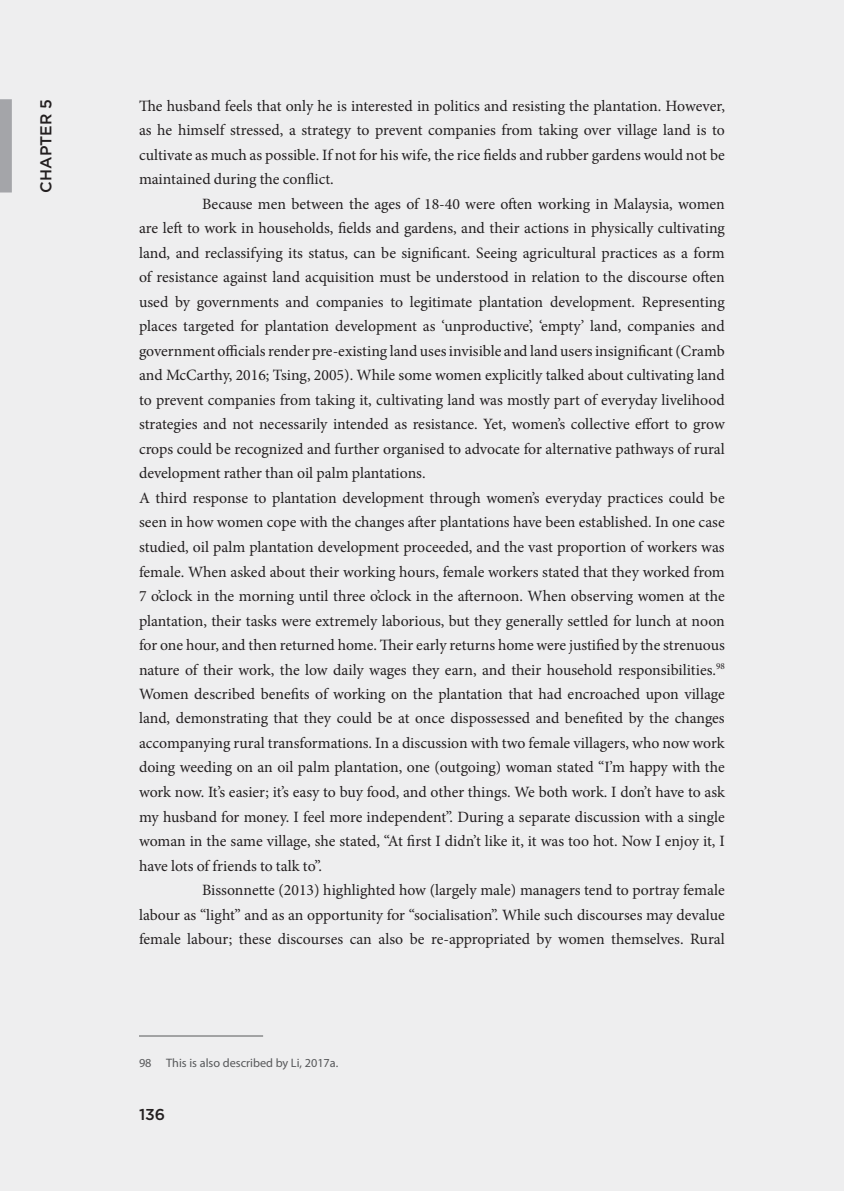
<style>
.page{position:relative;width:844px;height:1191px;background:#fff}
.page>*{position:absolute;margin:0;border:0;box-sizing:border-box;transform-origin:0 0}
._08_Eerste_text{font:15.75px/24.5px "Minion Pro";letter-spacing:-.005em;color:#231f20;text-align:justify}
._09_Text{font:15.75px/24.5px "Minion Pro";letter-spacing:-.005em;color:#231f20;text-align:justify}
.t1{font:500 15.75px "Gotham";color:#231f20}
._18_Footnote_text{font:12.25px "Myriad Pro";color:#57585a}
</style>
<div class="page">
<div style="left:0;top:0;width:843px;height:1191px;background:#eeeeef"></div>
<div style="left:0;top:99px;width:12px;height:93px;background:#a4a5a9"></div>
<hr style="left:139px;top:1035px;width:124px;height:1px;background:#57585a">
<p class="t1" style="left:37px;top:192px;width:95px;rotate:-90deg">CHAPTER 5</p>
<p class="_08_Eerste_text" style="left:139px;top:93px;width:587px">The husband feels that only he is interested in politics and resisting the plantation. However, as he himself stressed, a strategy to prevent companies from taking over village land is to cultivate as much as possible. If not for his wife, the rice fields and rubber gardens would not be maintained during the conflict.</p>
<p class="_09_Text" style="left:139px;top:191px;width:587px;text-indent:63px">Because men between the ages of 18-40 were often working in Malaysia, women are left to work in households, fields and gardens, and their actions in physically cultivating land, and reclassifying its status, can be significant. Seeing agricultural practices as a form of resistance against land acquisition must be understood in relation to the discourse often used by governments and companies to legitimate plantation development. Representing places targeted for plantation development as ‘unproductive’, ‘empty’ land, companies and government officials render pre-existing land uses invisible and land users insignificant (Cramb and McCarthy, 2016; Tsing, 2005). While some women explicitly talked about cultivating land to prevent companies from taking it, cultivating land was mostly part of everyday livelihood strategies and not necessarily intended as resistance. Yet, women’s collective effort to grow crops could be recognized and further organised to advocate for alternative pathways of rural development rather than oil palm plantations.</p>
<p class="_08_Eerste_text" style="left:139px;top:486px;width:587px">A third response to plantation development through women’s everyday practices could be seen in how women cope with the changes after plantations have been established. In one case studied, oil palm plantation development proceeded, and the vast proportion of workers was female. When asked about their working hours, female workers stated that they worked from 7 o’clock in the morning until three o’clock in the afternoon. When observing women at the plantation, their tasks were extremely laborious, but they generally settled for lunch at noon for one hour, and then returned home. Their early returns home were justified by the strenuous nature of their work, the low daily wages they earn, and their household responsibilities.<sup>98<br></sup>Women described benefits of working on the plantation that had encroached upon village land, demonstrating that they could be at once dispossessed and benefited by the changes accompanying rural transformations. In a discussion with two female villagers, who now work doing weeding on an oil palm plantation, one (outgoing) woman stated “I’m happy with the work now. It’s easier; it’s easy to buy food, and other things. We both work. I don’t have to ask my husband for money. I feel more independent”. During a separate discussion with a single woman in the same village, she stated, “At first I didn’t like it, it was too hot. Now I enjoy it, I have lots of friends to talk to”.</p>
<p class="_09_Text" style="left:139px;top:878px;width:587px;text-indent:63px">Bissonnette (2013) highlighted how (largely male) managers tend to portray female labour as “light” and as an opportunity for “socialisation”. While such discourses may devalue female labour; these discourses can also be re-appropriated by women themselves. Rural</p>
<p class="_18_Footnote_text" style="left:139px;top:1055px;width:201px">98 This is also described by Li, 2017a.</p>
<p class="t1" style="left:139px;top:1105px;width:28px">136</p>
</div>
